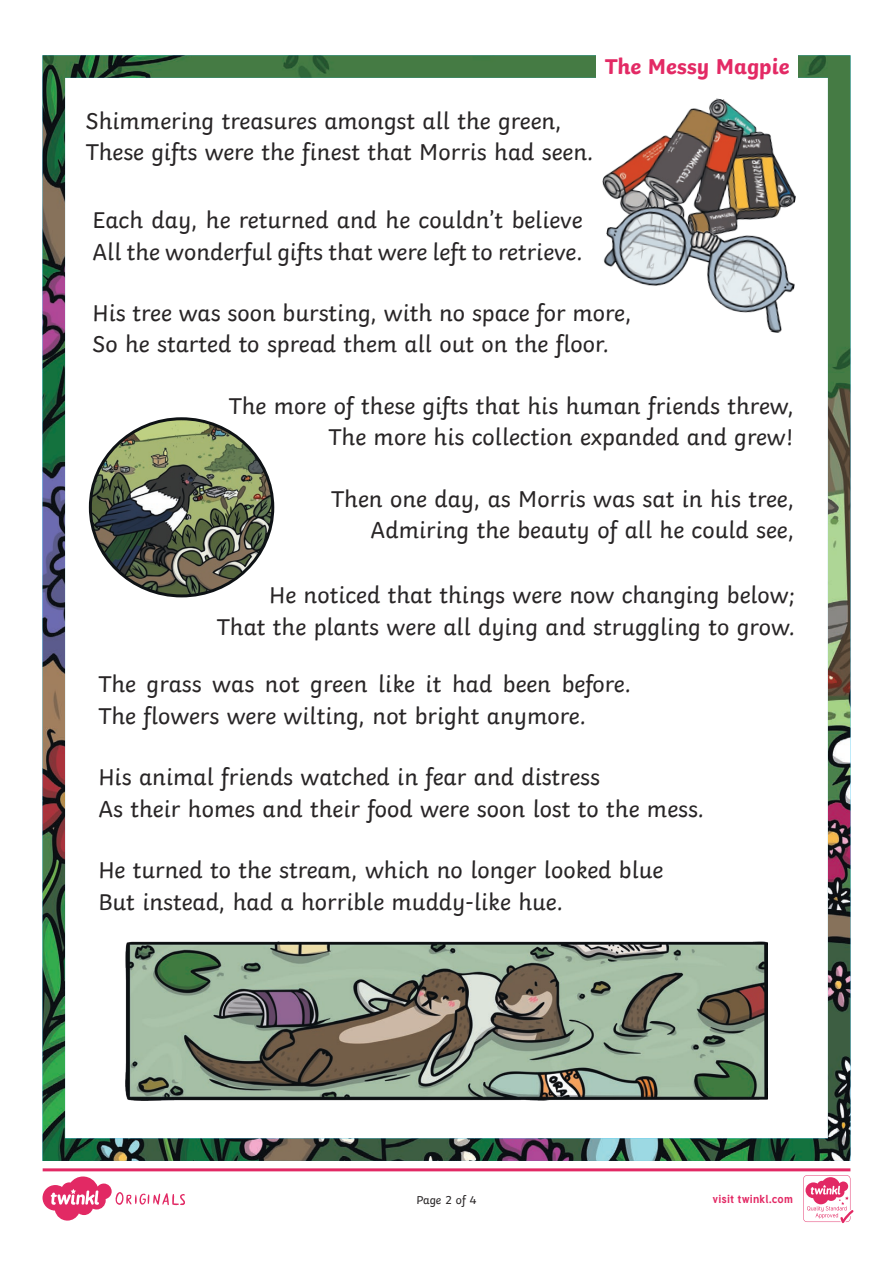
<style>
.page{position:relative;width:893px;height:1263px;background:#fff}
.page>*{position:absolute;margin:0;border:0;box-sizing:border-box;transform-origin:0 0}
.KS1_Body_Copy{font:24px/31.5px "Twinkl";color:#282526}
.Heading_2{font:700 22.5px "Twinkl";color:#e32a65}
.Page_Numbers{font:12px "Twinkl";letter-spacing:-.005em;color:#282526}
.t1{font:700 11.4px "Tuffy";letter-spacing:.015em;color:#e32a65}
</style>
<div class="page">
<img style="left:43px;top:55px;width:807px;height:1106px">
<div style="left:596px;top:46px;width:202px;height:40px;background:#fff"></div>
<img style="left:90px;top:419px;width:183px;height:177px">
<img style="left:126px;top:941px;width:641px;height:160px">
<img style="left:596px;top:200px;width:207px;height:134px">
<svg style="left:43px;top:1168px;width:810px;height:55px"></svg>
<p class="KS1_Body_Copy" style="left:86px;top:103px;width:509px">Shimmering treasures amongst all the green,<br>These gifts were the finest that Morris had seen.</p>
<p class="Heading_2" style="left:605px;top:47px;width:186px">The Messy Magpie</p>
<p class="KS1_Body_Copy" style="left:92px;top:202px;width:492px">Each day, he returned and he couldn’t believe<br>All the wonderful gifts that were left to retrieve.</p>
<p class="KS1_Body_Copy" style="left:92px;top:295px;width:540px">His tree was soon bursting, with no space for more,<br>So he started to spread them all out on the floor.</p>
<p class="KS1_Body_Copy" style="left:229px;top:388px;width:567px;text-align:right">The more of these gifts that his human friends threw,<br>The more his collection expanded and grew!</p>
<p class="KS1_Body_Copy" style="left:331px;top:481px;width:464px;text-align:right">Then one day, as Morris was sat in his tree,<br>Admiring the beauty of all he could see,</p>
<p class="KS1_Body_Copy" style="left:217px;top:577px;width:580px;text-align:right">He noticed that things were now changing below;<br>That the plants were all dying and struggling to grow.</p>
<p class="KS1_Body_Copy" style="left:98px;top:666px;width:534px">The grass was not green like it had been before.<br>The flowers were wilting, not bright anymore.</p>
<p class="KS1_Body_Copy" style="left:98px;top:759px;width:607px">His animal friends watched in fear and distress<br>As their homes and their food were soon lost to the mess.</p>
<p class="KS1_Body_Copy" style="left:98px;top:852px;width:567px">He turned to the stream, which no longer looked blue<br>But instead, had a horrible muddy-like hue.</p>
<p class="Page_Numbers" style="left:416px;top:1191px;width:62px">Page 2 of 4</p>
<p class="t1" style="left:712px;top:1190px;width:82px">visit twinkl.com</p>
</div>
